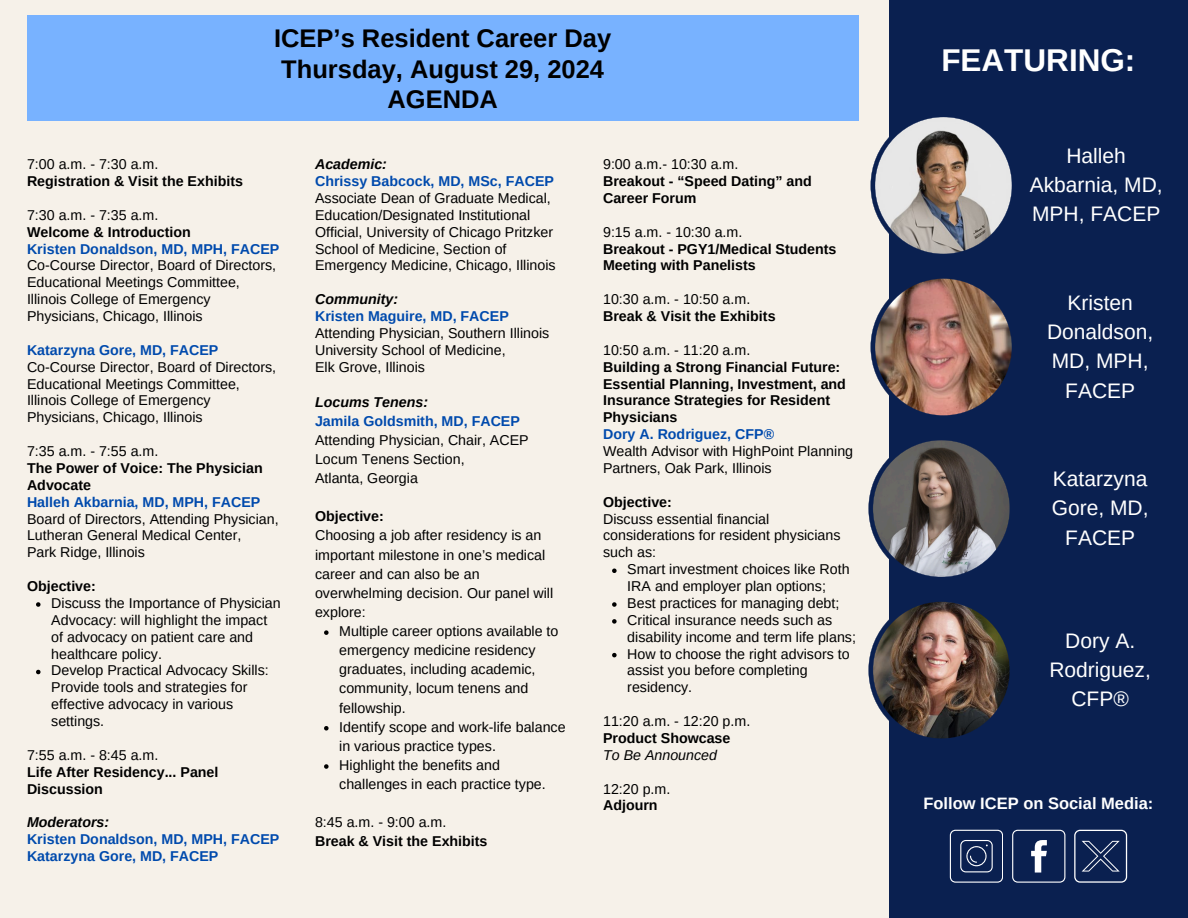
<style>
.page{position:relative;width:1188px;height:918px;background:#f6f1e9}
.page>*{position:absolute;margin:0;border:0;box-sizing:border-box;transform-origin:0 0}
.t1{font:700 31.5px "Arimo";color:#fff}
.t2{font:700 25.5px/30.3px "Arimo";color:#000;text-align:center}
.t3{font:21px/29.2px "Arimo";color:#fff;text-align:center}
.t4{font:700 16.5px "Arimo";color:#fff}
.t5{font:14.25px/16.8px "Arimo";color:#000}
.t6{font:700 14.25px/16.8px "Arimo";color:#000}
.t7{font:700 14.25px/16.8px "Arimo";color:#004aad}
.t8{font:italic 700 14.25px "Arimo";color:#000}
.t9{font:italic 14.25px "Arimo";color:#000}
.s1{font-weight:700;color:#004aad}
.s2{font-style:italic;color:#000}
</style>
<div class="page">
<div style="left:27px;top:16px;width:831px;height:105px;background:#78b2ff"></div>
<div style="left:889px;top:0;width:299px;height:918px;background:#0a2050"></div>
<svg style="left:871px;top:117px;width:141px;height:137px"></svg>
<img style="left:871px;top:278px;width:141px;height:138px">
<svg style="left:868px;top:440px;width:142px;height:137px"></svg>
<img style="left:868px;top:602px;width:142px;height:137px">
<svg style="left:1074px;top:830px;width:53px;height:53px"></svg>
<svg style="left:1012px;top:830px;width:53px;height:53px"></svg>
<svg style="left:950px;top:830px;width:53px;height:53px"></svg>
<svg style="left:36px;top:602px;width:5px;height:5px"></svg>
<svg style="left:36px;top:670px;width:5px;height:4px"></svg>
<svg style="left:612px;top:569px;width:5px;height:4px"></svg>
<svg style="left:612px;top:602px;width:5px;height:5px"></svg>
<svg style="left:612px;top:619px;width:5px;height:5px"></svg>
<svg style="left:612px;top:653px;width:5px;height:4px"></svg>
<svg style="left:324px;top:630px;width:5px;height:5px"></svg>
<svg style="left:324px;top:726px;width:5px;height:5px"></svg>
<svg style="left:324px;top:764px;width:5px;height:5px"></svg>
<p class="t2" style="left:274px;top:23px;width:339px">ICEP’s Resident Career Day<br>Thursday, August 29, 2024<br>AGENDA</p>
<p class="t5" style="left:27px;top:156px;width:133px">7:00 a.m. - 7:30 a.m.</p>
<p class="t6" style="left:27px;top:173px;width:217px">Registration &amp; Visit the Exhibits</p>
<p class="t5" style="left:27px;top:206px;width:133px">7:30 a.m. - 7:35 a.m.</p>
<p class="t6" style="left:27px;top:223px;width:165px">Welcome &amp; Introduction</p>
<p class="t5" style="left:27px;top:240px;width:254px"><span class="s1">Kristen Donaldson, MD, MPH, FACEP<br></span>Co-Course Director, Board of Directors,<br>Educational Meetings Committee,</p>
<p class="t5" style="left:27px;top:291px;width:185px">Illinois College of Emergency<br>Physicians, Chicago, Illinois</p>
<p class="t5" style="left:27px;top:341px;width:251px"><span class="s1">Katarzyna Gore, MD, FACEP<br></span>Co-Course Director, Board of Directors,</p>
<p class="t5" style="left:27px;top:375px;width:214px">Educational Meetings Committee,<br>Illinois College of Emergency<br>Physicians, Chicago, Illinois</p>
<p class="t5" style="left:27px;top:443px;width:133px">7:35 a.m. - 7:55 a.m.</p>
<h5 class="t6" style="left:27px;top:460px;width:237px">The Power of Voice: The Physician<br>Advocate</h5>
<p class="t7" style="left:27px;top:493px;width:235px">Halleh Akbarnia, MD, MPH, FACEP</p>
<p class="t5" style="left:27px;top:510px;width:253px">Board of Directors, Attending Physician,<br>Lutheran General Medical Center,</p>
<p class="t5" style="left:27px;top:544px;width:119px">Park Ridge, Illinois</p>
<p class="t6" style="left:27px;top:578px;width:70px">Objective:</p>
<h5 class="t5" style="left:51px;top:595px;width:231px">Discuss the Importance of Physician<br>Advocacy: will highlight the impact of advocacy on patient care and healthcare policy.</h5>
<p class="t5" style="left:51px;top:662px;width:219px">Develop Practical Advocacy Skills:<br>Provide tools and strategies for effective advocacy in various settings.</p>
<p class="t5" style="left:27px;top:746px;width:133px">7:55 a.m. - 8:45 a.m.</p>
<p class="t6" style="left:27px;top:763px;width:193px">Life After Residency... Panel<br>Discussion</p>
<p class="t7" style="left:27px;top:814px;width:254px"><span class="s2">Moderators:<br></span>Kristen Donaldson, MD, MPH, FACEP<br>Katarzyna Gore, MD, FACEP</p>
<p class="t8" style="left:315px;top:156px;width:74px">Academic:</p>
<p class="t7" style="left:315px;top:173px;width:240px">Chrissy Babcock, MD, MSc, FACEP</p>
<p class="t5" style="left:315px;top:190px;width:242px">Associate Dean of Graduate Medical, Education/Designated Institutional Official, University of Chicago Pritzker School of Medicine, Section of Emergency Medicine, Chicago, Illinois</p>
<p class="t8" style="left:315px;top:291px;width:85px">Community:</p>
<p class="t5" style="left:315px;top:308px;width:236px"><span class="s1">Kristen Maguire, MD, FACEP<br></span>Attending Physician, Southern Illinois<br>University School of Medicine,</p>
<p class="t5" style="left:315px;top:358px;width:111px">Elk Grove, Illinois</p>
<p class="t8" style="left:315px;top:394px;width:115px">Locums Tenens:</p>
<p class="t7" style="left:315px;top:412px;width:206px">Jamila Goldsmith, MD, FACEP</p>
<p class="t5" style="left:315px;top:430px;width:215px;line-height:19.2px">Attending Physician, Chair, ACEP<br>Locum Tenens Section,</p>
<p class="t5" style="left:315px;top:470px;width:104px">Atlanta, Georgia</p>
<p class="t6" style="left:315px;top:508px;width:70px">Objective:</p>
<h1 class="t5" style="left:315px;top:526px;width:240px;line-height:19.2px">Choosing a job after residency is an important milestone in one’s medical career and can also be an overwhelming decision. Our panel will explore:</h1>
<h3 class="t5" style="left:339px;top:621px;width:221px;line-height:19.2px">Multiple career options available to emergency medicine residency graduates, including academic, community, locum tenens and fellowship.</h3>
<h3 class="t5" style="left:339px;top:717px;width:228px;line-height:19.2px">Identify scope and work-life balance in various practice types.</h3>
<h3 class="t5" style="left:339px;top:755px;width:208px;line-height:19.2px">Highlight the benefits and challenges in each practice type.</h3>
<h3 class="t5" style="left:315px;top:814px;width:133px">8:45 a.m. - 9:00 a.m.</h3>
<h4 class="t6" style="left:315px;top:833px;width:174px">Break &amp; Visit the Exhibits</h4>
<p class="t5" style="left:603px;top:156px;width:137px">9:00 a.m.- 10:30 a.m.</p>
<p class="t6" style="left:603px;top:173px;width:210px">Breakout - “Speed Dating” and<br>Career Forum</p>
<p class="t5" style="left:603px;top:223px;width:141px">9:15 a.m. - 10:30 a.m.</p>
<p class="t6" style="left:603px;top:240px;width:235px">Breakout - PGY1/Medical Students</p>
<p class="t6" style="left:603px;top:257px;width:154px">Meeting with Panelists</p>
<p class="t5" style="left:603px;top:291px;width:149px">10:30 a.m. - 10:50 a.m.</p>
<p class="t6" style="left:603px;top:308px;width:174px">Break &amp; Visit the Exhibits</p>
<p class="t5" style="left:603px;top:341px;width:149px">10:50 a.m. - 11:20 a.m.</p>
<p class="t6" style="left:603px;top:358px;width:244px">Building a Strong Financial Future:<br>Essential Planning, Investment, and<br>Insurance Strategies for Resident<br>Physicians</p>
<p class="t7" style="left:603px;top:426px;width:173px">Dory A. Rodriguez, CFP®</p>
<p class="t5" style="left:603px;top:443px;width:252px">Wealth Advisor with HighPoint Planning<br>Partners, Oak Park, Illinois</p>
<p class="t6" style="left:603px;top:493px;width:70px">Objective:</p>
<p class="t5" style="left:603px;top:510px;width:239px">Discuss essential financial considerations for resident physicians such as:</p>
<p class="t5" style="left:627px;top:561px;width:224px">Smart investment choices like Roth<br>IRA and employer plan options;</p>
<p class="t5" style="left:627px;top:595px;width:214px">Best practices for managing debt;</p>
<p class="t5" style="left:627px;top:611px;width:230px">Critical insurance needs such as disability income and term life plans;</p>
<p class="t5" style="left:627px;top:645px;width:224px">How to choose the right advisors to assist you before completing residency.</p>
<p class="t5" style="left:603px;top:713px;width:149px">11:20 a.m. - 12:20 p.m.</p>
<p class="t6" style="left:603px;top:730px;width:129px">Product Showcase</p>
<p class="t9" style="left:603px;top:747px;width:115px">To Be Announced</p>
<p class="t5" style="left:603px;top:780px;width:69px">12:20 p.m.</p>
<p class="t6" style="left:603px;top:797px;width:56px">Adjourn</p>
<p class="t1" style="left:941px;top:42px;width:196px">FEATURING:</p>
<p class="t3" style="left:1030px;top:141px;width:134px">Halleh<br>Akbarnia, MD,<br>MPH, FACEP</p>
<p class="t3" style="left:1047px;top:288px;width:108px">Kristen<br>Donaldson,<br>MD, MPH,<br>FACEP</p>
<p class="t3" style="left:1052px;top:464px;width:98px">Katarzyna<br>Gore, MD,<br>FACEP</p>
<p class="t3" style="left:1049px;top:626px;width:103px">Dory A.<br>Rodriguez,<br>CFP®</p>
<p class="t4" style="left:924px;top:794px;width:231px">Follow ICEP on Social Media:</p>
</div>
